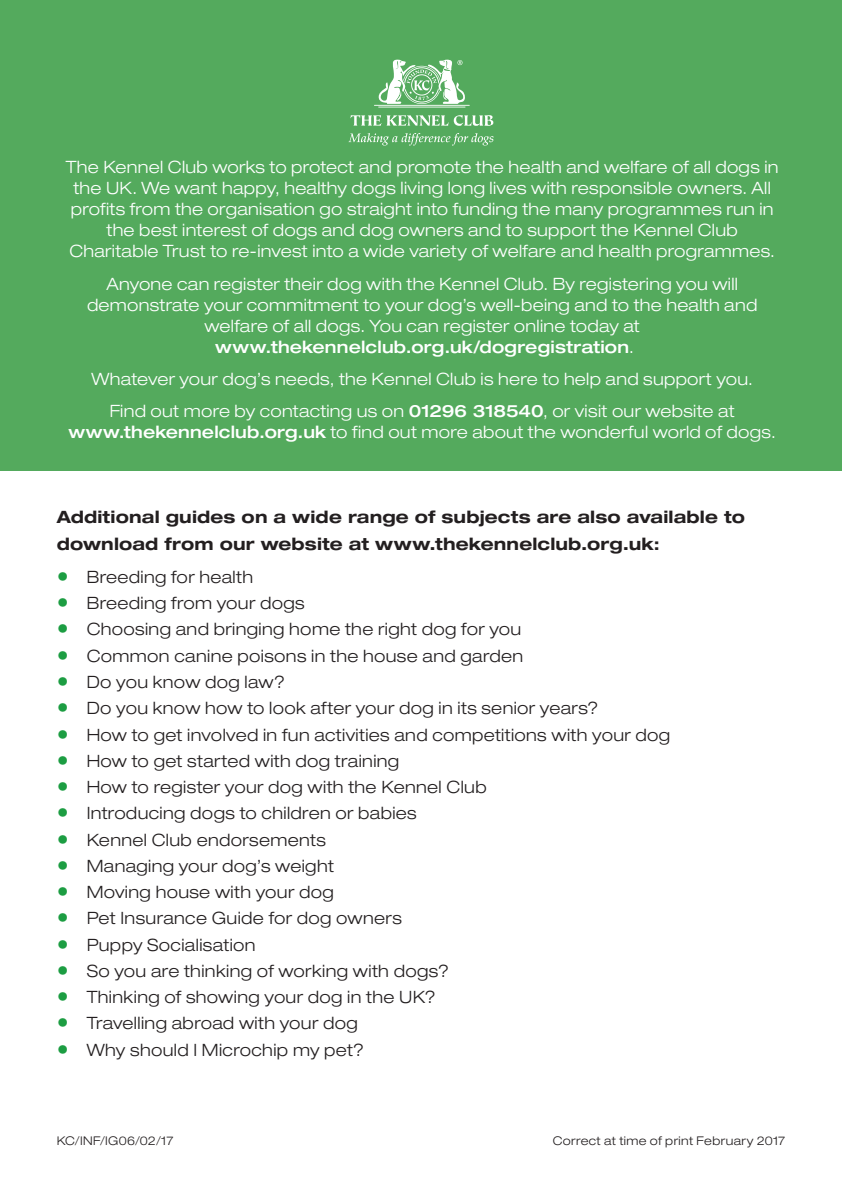
<style>
.page{position:relative;width:842px;height:1191px;background:#fff}
.page>*{position:absolute;margin:0;border:0;box-sizing:border-box;transform-origin:0 0}
.Body{font:300 expanded 17px/21px "Helvetica Neue LT Std";letter-spacing:.015em;color:#fff;text-align:center}
.t1{font:300 expanded 17px "Helvetica Neue LT Std";letter-spacing:.02em;color:#231f20}
.Body-2{font:700 expanded 17px/27px "Helvetica Neue LT Std";letter-spacing:.01em;color:#231f20}
.ISO_code{font:300 expanded 12px "Helvetica Neue LT Std";letter-spacing:.03em;color:#231f20}
.s1{font-weight:500}
.s2{font-size:16px}
.s3{font-weight:700;font-stretch:normal;font-size:24px;color:#1c9d42}
</style>
<div class="page">
<div style="left:0;top:0;width:842px;height:471px;background:#54aa5d"></div>
<svg style="left:350px;top:115px;width:143px;height:11px"></svg>
<svg style="left:374px;top:60px;width:96px;height:48px"></svg>
<svg style="left:348px;top:133px;width:145px;height:12px"></svg>
<p class="Body" style="left:66px;top:156px;width:714px">The Kennel Club works to protect and promote the health and welfare of all dogs in the UK. We want happy, healthy dogs living long lives with responsible owners. All profits from the organisation go straight into funding the many programmes run in the best interest of dogs and dog owners and to support the Kennel Club Charitable Trust to re-invest into a wide variety of welfare and health programmes.</p>
<p class="Body" style="left:87px;top:273px;width:672px">Anyone can register their dog with the Kennel Club. By registering you will demonstrate your commitment to your dog’s well-being and to the health and welfare of all dogs. You can register online today at <span class="s1">www.thekennelclub.org.uk/dogregistration</span>.</p>
<p class="Body" style="left:92px;top:368px;width:663px">Whatever your dog’s needs, the Kennel Club is here to help and support you.</p>
<p class="Body" style="left:69px;top:400px;width:709px">Find out more by contacting us on <span class="s1">01296 318540</span>, or visit our website at <span class="s1">www.thekennelclub.org.uk</span> to find out more about the wonderful world of dogs.</p>
<p class="Body-2" style="left:57px;top:502px;width:690px">Additional guides on a wide range of subjects are also available to download from our website at www.thekennelclub.org.uk<span class="s2">:</span></p>
<p class="t1" style="left:57px;top:567px;width:198px"><span class="s3">•</span> Breeding for health</p>
<p class="t1" style="left:57px;top:593px;width:250px"><span class="s3">•</span> Breeding from your dogs</p>
<p class="t1" style="left:57px;top:619px;width:466px"><span class="s3">•</span> Choosing and bringing home the right dog for you</p>
<p class="t1" style="left:57px;top:645px;width:468px"><span class="s3">•</span> Common canine poisons in the house and garden</p>
<p class="t1" style="left:57px;top:672px;width:230px"><span class="s3">•</span> Do you know dog law?</p>
<p class="t1" style="left:57px;top:698px;width:543px"><span class="s3">•</span> Do you know how to look after your dog in its senior years?</p>
<p class="t1" style="left:57px;top:724px;width:615px"><span class="s3">•</span> How to get involved in fun activities and competitions with your dog</p>
<p class="t1" style="left:57px;top:750px;width:344px"><span class="s3">•</span> How to get started with dog training</p>
<p class="t1" style="left:57px;top:777px;width:431px"><span class="s3">•</span> How to register your dog with the Kennel Club</p>
<p class="t1" style="left:57px;top:803px;width:362px"><span class="s3">•</span> Introducing dogs to children or babies</p>
<p class="t1" style="left:57px;top:829px;width:271px"><span class="s3">•</span> Kennel Club endorsements</p>
<p class="t1" style="left:57px;top:855px;width:279px"><span class="s3">•</span> Managing your dog’s weight</p>
<p class="t1" style="left:57px;top:882px;width:279px"><span class="s3">•</span> Moving house with your dog</p>
<p class="t1" style="left:57px;top:908px;width:347px"><span class="s3">•</span> Pet Insurance Guide for dog owners</p>
<p class="t1" style="left:57px;top:934px;width:200px"><span class="s3">•</span> Puppy Socialisation</p>
<p class="t1" style="left:57px;top:960px;width:394px"><span class="s3">•</span> So you are thinking of working with dogs?</p>
<p class="t1" style="left:57px;top:987px;width:381px"><span class="s3">•</span> Thinking of showing your dog in the UK?</p>
<p class="t1" style="left:57px;top:1013px;width:302px"><span class="s3">•</span> Travelling abroad with your dog</p>
<p class="t1" style="left:57px;top:1039px;width:309px"><span class="s3">•</span> Why should I Microchip my pet?</p>
<p class="ISO_code" style="left:57px;top:1133px;width:118px">KC/INF/IG06/02/17</p>
<p class="ISO_code" style="left:553px;top:1133px;width:234px">Correct at time of print February 2017</p>
</div>
